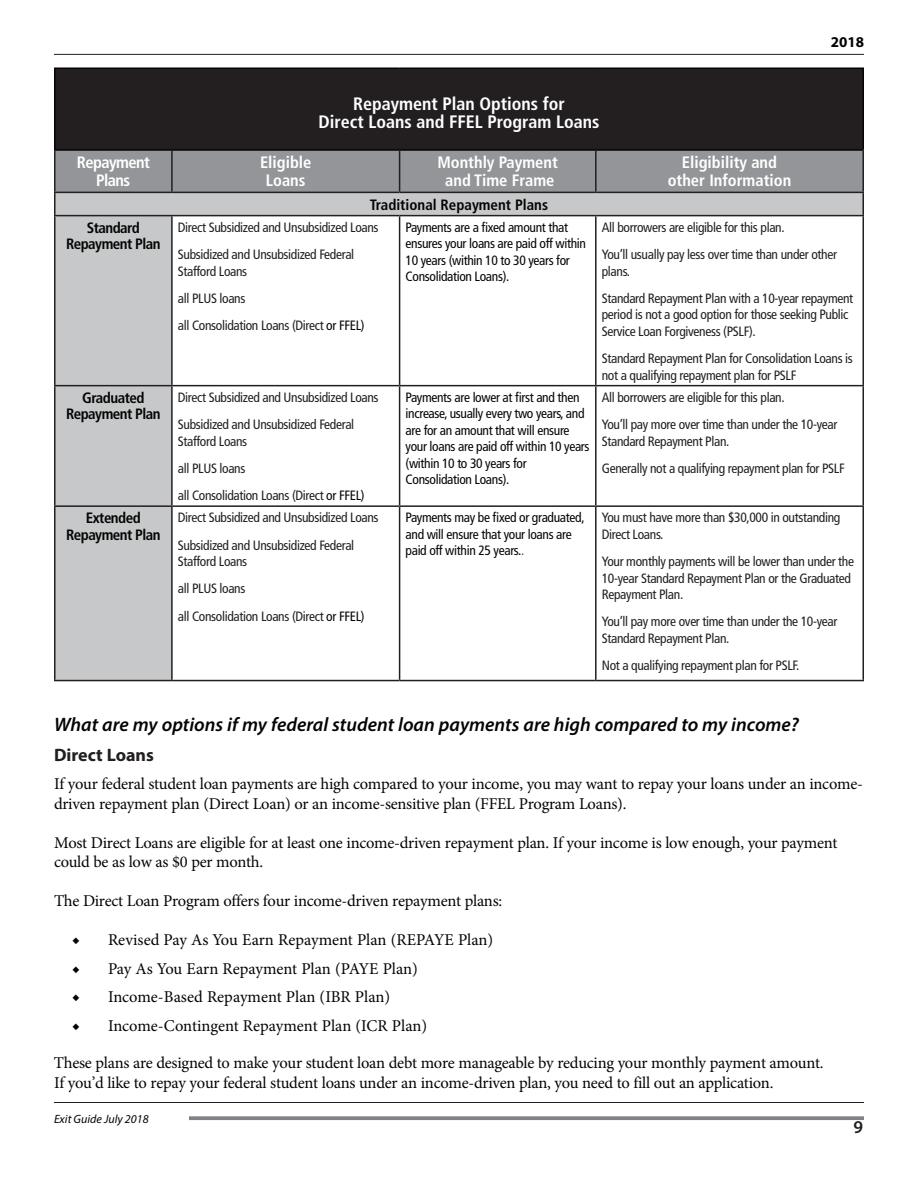
<style>
.page{position:relative;width:918px;height:1188px;background:#fff}
.page>*{position:absolute;margin:0;border:0;box-sizing:border-box;transform-origin:0 0}
.t1{font:italic 600 19.5px "Myriad Pro";color:#040503}
.t2{font:700 condensed 18px/18px "Frutiger";color:#fff;text-align:center}
.t3{font:700 18px "Myriad Pro";color:#231f20}
.t4{font:600 18px "Myriad Pro";color:#231f20}
.t5{font:16.5px/19.5px "Minion Pro";letter-spacing:-.015em;color:#040503}
.t6{font:700 condensed 16.5px/18px "Frutiger";color:#fff;text-align:center}
.t7{font:700 condensed 16.5px/18px "Frutiger";letter-spacing:-.035em;color:#fff;text-align:center}
.t8{font:700 condensed 15px/16.5px "Frutiger";letter-spacing:-.035em;color:#040503;text-align:center}
.t9{font:700 condensed 15px "Frutiger";color:#040503}
.t10{font:700 15px "Myriad Pro";color:#040503}
.t11{font:condensed 13.5px/27.3px "Frutiger";letter-spacing:-.025em;color:#231f20}
.t12{font:condensed 13.5px/16.5px "Frutiger";letter-spacing:-.025em;color:#040503}
.t13{font:italic 12px "Myriad Pro";color:#040503}
.s1{color:#040503}
.s2{color:#3853a3}
</style>
<div class="page">
<svg style="left:189px;top:1116px;width:675px;height:4px;background:#8a8c8e"></svg>
<hr style="left:54px;top:54px;width:810px;height:1px;background:#231f20">
<hr style="left:54px;top:1102px;width:810px;height:1px;background:#231f20">
<div style="left:55px;top:68px;width:808px;height:82px;background:#231f20"></div>
<div style="left:56px;top:151px;width:806px;height:41px;background:#939598"></div>
<svg style="left:56px;top:193px;width:806px;height:487px"></svg>
<hr style="left:54px;top:193px;width:2px;height:22px;background:#231f20">
<hr style="left:862px;top:193px;width:2px;height:22px;background:#231f20">
<hr style="left:54px;top:215px;width:118px;height:1px;background:#231f20">
<hr style="left:54px;top:216px;width:2px;height:169px;background:#231f20">
<hr style="left:172px;top:215px;width:228px;height:1px;background:#231f20">
<hr style="left:171px;top:216px;width:2px;height:169px;background:#231f20">
<hr style="left:400px;top:215px;width:196px;height:1px;background:#231f20">
<hr style="left:399px;top:216px;width:1px;height:169px;background:#231f20">
<hr style="left:596px;top:215px;width:268px;height:1px;background:#231f20">
<hr style="left:595px;top:216px;width:2px;height:169px;background:#231f20">
<hr style="left:862px;top:216px;width:2px;height:169px;background:#231f20">
<hr style="left:54px;top:385px;width:118px;height:1px;background:#231f20">
<hr style="left:54px;top:386px;width:2px;height:119px;background:#231f20">
<hr style="left:172px;top:385px;width:228px;height:1px;background:#231f20">
<hr style="left:171px;top:386px;width:2px;height:119px;background:#231f20">
<hr style="left:400px;top:385px;width:196px;height:1px;background:#231f20">
<hr style="left:399px;top:386px;width:1px;height:119px;background:#231f20">
<hr style="left:596px;top:385px;width:268px;height:1px;background:#231f20">
<hr style="left:595px;top:386px;width:2px;height:119px;background:#231f20">
<hr style="left:862px;top:386px;width:2px;height:119px;background:#231f20">
<hr style="left:54px;top:505px;width:118px;height:2px;background:#231f20">
<hr style="left:54px;top:507px;width:2px;height:173px;background:#231f20">
<hr style="left:172px;top:505px;width:228px;height:2px;background:#231f20">
<hr style="left:171px;top:507px;width:2px;height:173px;background:#231f20">
<hr style="left:400px;top:505px;width:196px;height:2px;background:#231f20">
<hr style="left:399px;top:507px;width:1px;height:173px;background:#231f20">
<hr style="left:596px;top:505px;width:268px;height:2px;background:#231f20">
<hr style="left:595px;top:507px;width:2px;height:173px;background:#231f20">
<hr style="left:862px;top:507px;width:2px;height:173px;background:#231f20">
<hr style="left:54px;top:680px;width:118px;height:1px;background:#231f20">
<hr style="left:172px;top:680px;width:228px;height:1px;background:#231f20">
<hr style="left:400px;top:680px;width:196px;height:1px;background:#231f20">
<hr style="left:596px;top:680px;width:268px;height:1px;background:#231f20">
<hr style="left:54px;top:151px;width:2px;height:41px;background:#231f20">
<hr style="left:171px;top:151px;width:2px;height:41px;background:#231f20">
<hr style="left:399px;top:151px;width:1px;height:41px;background:#231f20">
<hr style="left:595px;top:151px;width:2px;height:41px;background:#231f20">
<hr style="left:862px;top:151px;width:2px;height:41px;background:#231f20">
<hr style="left:54px;top:192px;width:118px;height:1px;background:#231f20">
<hr style="left:172px;top:192px;width:228px;height:1px;background:#231f20">
<hr style="left:400px;top:192px;width:196px;height:1px;background:#231f20">
<hr style="left:596px;top:192px;width:268px;height:1px;background:#231f20">
<hr style="left:54px;top:68px;width:118px;height:1px;background:#040503">
<hr style="left:54px;top:69px;width:2px;height:80px;background:#040503">
<hr style="left:172px;top:68px;width:228px;height:1px;background:#040503">
<hr style="left:400px;top:68px;width:196px;height:1px;background:#040503">
<hr style="left:596px;top:68px;width:268px;height:1px;background:#040503">
<hr style="left:862px;top:69px;width:2px;height:80px;background:#040503">
<hr style="left:54px;top:149px;width:118px;height:2px;background:#040503">
<hr style="left:172px;top:149px;width:228px;height:2px;background:#040503">
<hr style="left:400px;top:149px;width:196px;height:2px;background:#040503">
<hr style="left:596px;top:149px;width:268px;height:2px;background:#040503">
<h2 class="t2" style="left:319px;top:94px;width:282px">Repayment Plan Options for<br>Direct Loans and FFEL Program Loans</h2>
<p class="t10" style="left:831px;top:32px;width:35px">2018</p>
<p class="t7" style="left:77px;top:154px;width:75px">Repayment<br>Plans</p>
<p class="t6" style="left:260px;top:154px;width:53px">Eligible<br>Loans</p>
<p class="t6" style="left:437px;top:154px;width:122px">Monthly Payment and Time Frame</p>
<p class="t6" style="left:668px;top:154px;width:125px">Eligibility and other Information</p>
<p class="t9" style="left:370px;top:196px;width:180px">Traditional Repayment Plans</p>
<p class="t8" style="left:66px;top:219px;width:96px">Standard<br>Repayment Plan</p>
<p class="t11" style="left:178px;top:214px;width:202px">Direct Subsidized and Unsubsidized Loans<br>Subsidized and Unsubsidized Federal</p>
<p class="t11" style="left:178px;top:257px;width:188px">Stafford Loans<br>all PLUS loans<br>all Consolidation Loans (Direct <span class="s1">or FFEL)</span></p>
<p class="t12" style="left:406px;top:219px;width:182px">Payments are a fixed amount that ensures your loans are paid off within<br>10 years (within 10 to 30 years for<br>Consolidation Loans).</p>
<p class="t11" style="left:602px;top:213px;width:237px">All borrowers are eligible for this plan.<br>You’ll usually pay less over time than under other</p>
<p class="t11" style="left:602px;top:257px;width:253px">plans.<br>Standard Repayment Plan with a 10-year repayment</p>
<p class="t11" style="left:602px;top:306px;width:248px;line-height:16.5px">period is not a good option for those seeking Public<br>Service Loan Forgiveness (PSLF).</p>
<p class="t11" style="left:602px;top:350px;width:253px;line-height:16.5px">Standard Repayment Plan for Consolidation Loans is not a qualifying repayment plan for PSLF</p>
<p class="t8" style="left:66px;top:389px;width:96px">Graduated<br>Repayment Plan</p>
<p class="t11" style="left:178px;top:384px;width:202px">Direct Subsidized and Unsubsidized Loans<br>Subsidized and Unsubsidized Federal</p>
<p class="t11" style="left:178px;top:427px;width:188px">Stafford Loans<br>all PLUS loans<br>all Consolidation Loans (Direct <span class="s1">or FFEL)</span></p>
<p class="t8" style="left:66px;top:510px;width:96px">Extended<br>Repayment Plan</p>
<p class="t11" style="left:178px;top:504px;width:202px">Direct Subsidized and Unsubsidized Loans<br>Subsidized and Unsubsidized Federal</p>
<p class="t11" style="left:178px;top:548px;width:188px">Stafford Loans<br>all PLUS loans<br>all Consolidation Loans (Direct <span class="s1">or FFEL)</span></p>
<p class="t12" style="left:406px;top:389px;width:186px">Payments are lower at first and then increase, usually every two years, and are for an amount that will ensure your loans are paid off within 10 years (within 10 to 30 years for<br>Consolidation Loans).</p>
<p class="t11" style="left:602px;top:384px;width:237px">All borrowers are eligible for this plan.<br>You’ll pay more over time than under the 10-year</p>
<p class="t11" style="left:602px;top:427px;width:245px">Standard Repayment Plan.<br>Generally not a qualifying repayment plan for PSLF</p>
<p class="t12" style="left:406px;top:509px;width:180px">Payments may be fixed or graduated, and will ensure that your loans are paid off within 25 years.<span class="s2">.</span></p>
<p class="t11" style="left:602px;top:509px;width:240px;line-height:16.5px">You must have more than $30,000 in outstanding<br>Direct Loans.</p>
<p class="t11" style="left:602px;top:553px;width:254px;line-height:16.5px">Your monthly payments will be lower than under the<br>10-year Standard Repayment Plan or the Graduated<br>Repayment Plan.</p>
<p class="t11" style="left:602px;top:614px;width:237px;line-height:16.5px">You’ll pay more over time than under the 10-year<br>Standard Repayment Plan.</p>
<p class="t11" style="left:602px;top:652px;width:199px">Not a qualifying repayment plan for PSLF.</p>
<h1 class="t1" style="left:54px;top:712px;width:747px">What are my options if my federal student loan payments are high compared to my income?</h1>
<h2 class="t3" style="left:54px;top:743px;width:102px">Direct Loans</h2>
<p class="t5" style="left:54px;top:774px;width:810px">If your federal student loan payments are high compared to your income, you may want to repay your loans under an income&shy;driven repayment plan (Direct Loan) or an income-sensitive plan (FFEL Program Loans).</p>
<p class="t5" style="left:54px;top:833px;width:785px">Most Direct Loans are eligible for at least one income-driven repayment plan. If your income is low enough, your payment could be as low as $0 per month.</p>
<p class="t5" style="left:54px;top:891px;width:450px">The Direct Loan Program offers four income-driven repayment plans:</p>
<p class="t5" style="left:72px;top:930px;width:423px">◆ Revised Pay As You Earn Repayment Plan (REPAYE Plan)</p>
<p class="t5" style="left:72px;top:959px;width:348px">◆ Pay As You Earn Repayment Plan (PAYE Plan)</p>
<p class="t5" style="left:72px;top:987px;width:320px">◆ Income-Based Repayment Plan (IBR Plan)</p>
<p class="t5" style="left:72px;top:1016px;width:357px">◆ Income-Contingent Repayment Plan (ICR Plan)</p>
<p class="t5" style="left:54px;top:1053px;width:771px">These plans are designed to make your student loan debt more manageable by reducing your monthly payment amount.<br>If you’d like to repay your federal student loans under an income-driven plan, you need to fill out an application.</p>
<p class="t13" style="left:54px;top:1111px;width:96px">Exit Guide July 2018</p>
<h2 class="t4" style="left:854px;top:1116px;width:11px">9</h2>
</div>
